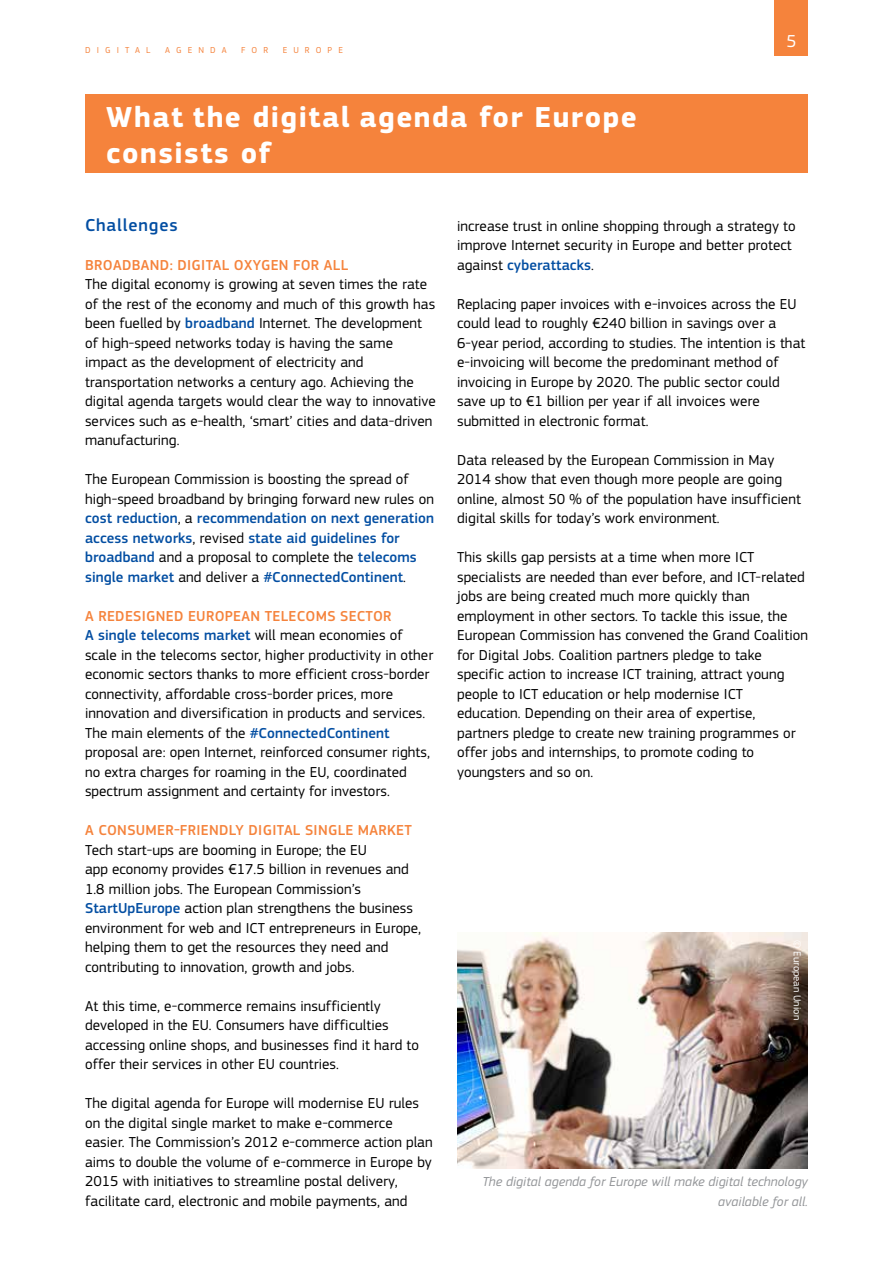
<style>
.page{position:relative;width:893px;height:1263px;background:#fff}
.page>*{position:absolute;margin:0;border:0;box-sizing:border-box;transform-origin:0 0}
.Heading01_neg{font:700 30px/36px "EC Square Sans Pro";letter-spacing:.05em;color:#fff}
.Heading03{font:500 18px "EC Square Sans Pro";letter-spacing:.05em;color:#034ea2}
.t1{font:18px "EC Square Sans Pro";color:#fff}
.BodyText{font:15px/19.5px "EC Square Sans Pro";letter-spacing:.005em;color:#000}
.Heading04{font:500 15px "EC Square Sans Pro";letter-spacing:.02em;color:#f5833c}
.legende_R{font:italic 13.5px/19.5px "EC Square Sans Pro";letter-spacing:.005em;color:#939598;text-align:right}
.copyright_copy{font:10.5px "EC Square Sans Pro";letter-spacing:.005em;color:#fff}
.t2{font:9px "EC Square Sans Pro";letter-spacing:.68em;color:#f5833c}
.s1{font-weight:500;color:#034ea2}
</style>
<div class="page">
<div style="left:775px;top:0;width:33px;height:55px;background:#f5833c"></div>
<img style="left:457px;top:933px;width:351px;height:236px">
<div style="left:85px;top:94px;width:723px;height:78px;background:#f5833c"></div>
<p class="t2" style="left:85px;top:45px;width:67px">DIGITAL</p>
<p class="t2" style="left:165px;top:45px;width:63px">AGENDA</p>
<p class="t2" style="left:241px;top:45px;width:28px">FOR</p>
<p class="t2" style="left:283px;top:45px;width:62px">EUROPE</p>
<p class="Heading01_neg" style="left:106px;top:100px;width:532px">What the digital agenda for Europe consists of</p>
<p class="t1" style="left:786px;top:30px;width:12px">5</p>
<p class="Heading03" style="left:85px;top:214px;width:94px">Challenges</p>
<p class="Heading04" style="left:85px;top:256px;width:264px">BROADBAND: DIGITAL OXYGEN FOR ALL</p>
<p class="BodyText" style="left:85px;top:275px;width:352px">The digital economy is growing at seven times the rate of the rest of the economy and much of this growth has been fuelled by <span class="s1">broadband</span> Internet. The development of high-speed networks today is having the same impact as the development of electricity and transportation networks a century ago. Achieving the digital agenda targets would clear the way to innovative services such as e-health, ‘smart’ cities and data-driven manufacturing.</p>
<p class="BodyText" style="left:85px;top:470px;width:350px">The European Commission is boosting the spread of high-speed broadband by bringing forward new rules on <span class="s1">cost reduction</span>, a <span class="s1">recommendation on next generation access networks</span>, revised <span class="s1">state aid guidelines for broadband</span> and a proposal to complete the <span class="s1">telecoms single market</span> and deliver a <span class="s1">#ConnectedContinent</span>.</p>
<p class="Heading04" style="left:85px;top:607px;width:308px">A REDESIGNED EUROPEAN TELECOMS SECTOR</p>
<p class="BodyText" style="left:85px;top:626px;width:350px"><span class="s1">A single telecoms market</span> will mean economies of scale in the telecoms sector, higher productivity in other economic sectors thanks to more efficient cross-border connectivity, affordable cross-border prices, more innovation and diversification in products and services.<br>The main elements of the <span class="s1">#ConnectedContinent </span>proposal are: open Internet, reinforced consumer rights, no extra charges for roaming in the EU, coordinated spectrum assignment and certainty for investors.</p>
<p class="Heading04" style="left:85px;top:822px;width:328px">A CONSUMER-FRIENDLY DIGITAL SINGLE MARKET</p>
<p class="BodyText" style="left:85px;top:840px;width:338px">Tech start-ups are booming in Europe; the EU<br>app economy provides €17.5 billion in revenues and 1.8 million jobs. The European Commission’s <span class="s1">StartUpEurope</span> action plan strengthens the business environment for web and ICT entrepreneurs in Europe, helping them to get the resources they need and contributing to innovation, growth and jobs.</p>
<p class="BodyText" style="left:85px;top:996px;width:336px">At this time, e-commerce remains insufficiently developed in the EU. Consumers have difficulties accessing online shops, and businesses find it hard to offer their services in other EU countries.</p>
<p class="BodyText" style="left:85px;top:1094px;width:349px">The digital agenda for Europe will modernise EU rules on the digital single market to make e-commerce easier. The Commission’s 2012 e-commerce action plan aims to double the volume of e-commerce in Europe by 2015 with initiatives to streamline postal delivery, facilitate card, electronic and mobile payments, and</p>
<p class="BodyText" style="left:457px;top:216px;width:340px">increase trust in online shopping through a strategy to improve Internet security in Europe and better protect against <span class="s1">cyberattacks</span>.</p>
<p class="BodyText" style="left:457px;top:294px;width:350px">Replacing paper invoices with e-invoices across the EU could lead to roughly €240 billion in savings over a 6-year period, according to studies. The intention is that e-invoicing will become the predominant method of invoicing in Europe by 2020. The public sector could save up to €1 billion per year if all invoices were submitted in electronic format.</p>
<p class="BodyText" style="left:457px;top:450px;width:345px">Data released by the European Commission in May 2014 show that even though more people are going online, almost 50 % of the population have insufficient digital skills for today’s work environment.</p>
<p class="BodyText" style="left:457px;top:548px;width:352px">This skills gap persists at a time when more ICT specialists are needed than ever before, and ICT-related jobs are being created much more quickly than employment in other sectors. To tackle this issue, the European Commission has convened the Grand Coalition for Digital Jobs. Coalition partners pledge to take specific action to increase ICT training, attract young people to ICT education or help modernise ICT education. Depending on their area of expertise, partners pledge to create new training programmes or offer jobs and internships, to promote coding to youngsters and so on.</p>
<p class="copyright_copy" style="left:803px;top:940px;width:81px;rotate:90deg">© European Union</p>
<p class="legende_R" style="left:482px;top:1172px;width:327px">The digital agenda for Europe will make digital technology available for all.</p>
</div>
